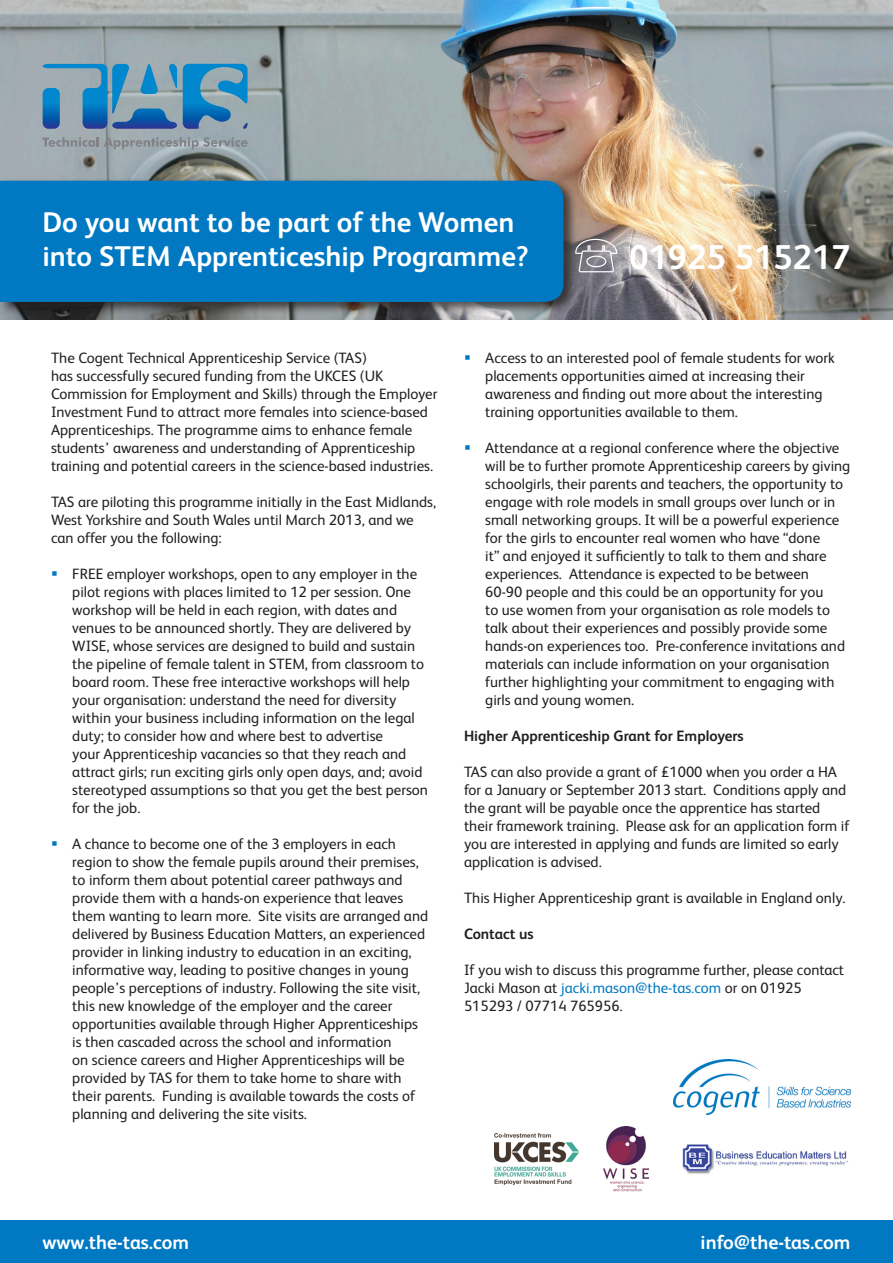
<style>
.page{position:relative;width:893px;height:1263px;background:#fff}
.page>*{position:absolute;margin:0;border:0;box-sizing:border-box;transform-origin:0 0}
.t1{font:700 34.5px "FS Albert";color:#fff}
.t2{font:700 28.5px/34.2px "FS Albert";color:#fff}
.t3{font:700 19.5px "FS Albert";color:#fff}
.bullet{font:15px/18px "FS Albert";color:#231f20}
.bullet-2{font:700 15px "FS Albert";color:#231f20}
.s1{color:#0079c2}
</style>
<div class="page">
<img style="left:0;top:0;width:893px;height:319px">
<svg style="left:43px;top:64px;width:134px;height:65px"></svg>
<svg style="left:43px;top:137px;width:205px;height:12px"></svg>
<svg style="left:183px;top:64px;width:65px;height:65px"></svg>
<div style="left:0;top:1220px;width:893px;height:43px;background:#0079c2"></div>
<svg style="left:579px;top:238px;width:39px;height:34px"></svg>
<img style="left:682px;top:1144px;width:166px;height:30px">
<img style="left:604px;top:1126px;width:44px;height:65px">
<img style="left:495px;top:1133px;width:84px;height:51px">
<div style="left:0;top:177px;width:579px;height:138px;background:#231f20;opacity:.75"></div>
<div style="left:0;top:181px;width:563px;height:121px;background:#0079c2"></div>
<img style="left:673px;top:1059px;width:177px;height:55px">
<p class="t2" style="left:43px;top:204px;width:488px">Do you want to be part of the Women into STEM Apprenticeship Programme?</p>
<p class="t1" style="left:629px;top:234px;width:223px">01925 515217</p>
<p class="bullet" style="left:51px;top:348px;width:388px">The Cogent Technical Apprenticeship Service (TAS)<br>has successfully secured funding from the UKCES (UK Commission for Employment and Skills) through the Employer Investment Fund to attract more females into science-based Apprenticeships. The programme aims to enhance female students’ awareness and understanding of Apprenticeship training and potential careers in the science-based industries.</p>
<p class="bullet" style="left:51px;top:492px;width:387px">TAS are piloting this programme initially in the East Midlands,<br>West Yorkshire and South Wales until March 2013, and we can offer you the following:</p>
<p class="bullet" style="left:72px;top:564px;width:357px">FREE employer workshops, open to any employer in the pilot regions with places limited to 12 per session. One workshop will be held in each region, with dates and venues to be announced shortly. They are delivered by WISE, whose services are designed to build and sustain the pipeline of female talent in STEM, from classroom to board room. These free interactive workshops will help your organisation: understand the need for diversity within your business including information on the legal duty; to consider how and where best to advertise<br>your Apprenticeship vacancies so that they reach and attract girls; run exciting girls only open days, and; avoid stereotyped assumptions so that you get the best person for the job.</p>
<p class="bullet" style="left:72px;top:834px;width:357px">A chance to become one of the 3 employers in each region to show the female pupils around their premises, to inform them about potential career pathways and provide them with a hands-on experience that leaves them wanting to learn more. Site visits are arranged and delivered by Business Education Matters, an experienced provider in linking industry to education in an exciting, informative way, leading to positive changes in young people’s perceptions of industry. Following the site visit, this new knowledge of the employer and the career opportunities available through Higher Apprenticeships is then cascaded across the school and information<br>on science careers and Higher Apprenticeships will be provided by TAS for them to take home to share with their parents. Funding is available towards the costs of planning and delivering the site visits.</p>
<p class="bullet" style="left:485px;top:348px;width:351px">Access to an interested pool of female students for work placements opportunities aimed at increasing their awareness and finding out more about the interesting training opportunities available to them.</p>
<p class="bullet" style="left:485px;top:438px;width:367px">Attendance at a regional conference where the objective will be to further promote Apprenticeship careers by giving schoolgirls, their parents and teachers, the opportunity to engage with role models in small groups over lunch or in small networking groups. It will be a powerful experience for the girls to encounter real women who have “done<br>it” and enjoyed it sufficiently to talk to them and share experiences. Attendance is expected to be between<br>60-90 people and this could be an opportunity for you<br>to use women from your organisation as role models to talk about their experiences and possibly provide some hands-on experiences too. Pre-conference invitations and materials can include information on your organisation further highlighting your commitment to engaging with girls and young women.</p>
<p class="bullet-2" style="left:464px;top:726px;width:281px">Higher Apprenticeship Grant for Employers</p>
<p class="bullet" style="left:464px;top:762px;width:387px">TAS can also provide a grant of £1000 when you order a HA for a January or September 2013 start. Conditions apply and the grant will be payable once the apprentice has started their framework training. Please ask for an application form if you are interested in applying and funds are limited so early application is advised.</p>
<p class="bullet" style="left:464px;top:888px;width:383px">This Higher Apprenticeship grant is available in England only.</p>
<p class="bullet-2" style="left:464px;top:924px;width:71px">Contact us</p>
<p class="bullet" style="left:464px;top:960px;width:382px">If you wish to discuss this programme further, please contact<br>Jacki Mason at <span class="s1">jacki.mason@the-tas.com</span> or on 01925<br>515293 / 07714 765956.</p>
<p class="t3" style="left:43px;top:1229px;width:148px">www.the-tas.com</p>
<p class="t3" style="left:701px;top:1229px;width:151px">info@the-tas.com</p>
</div>
